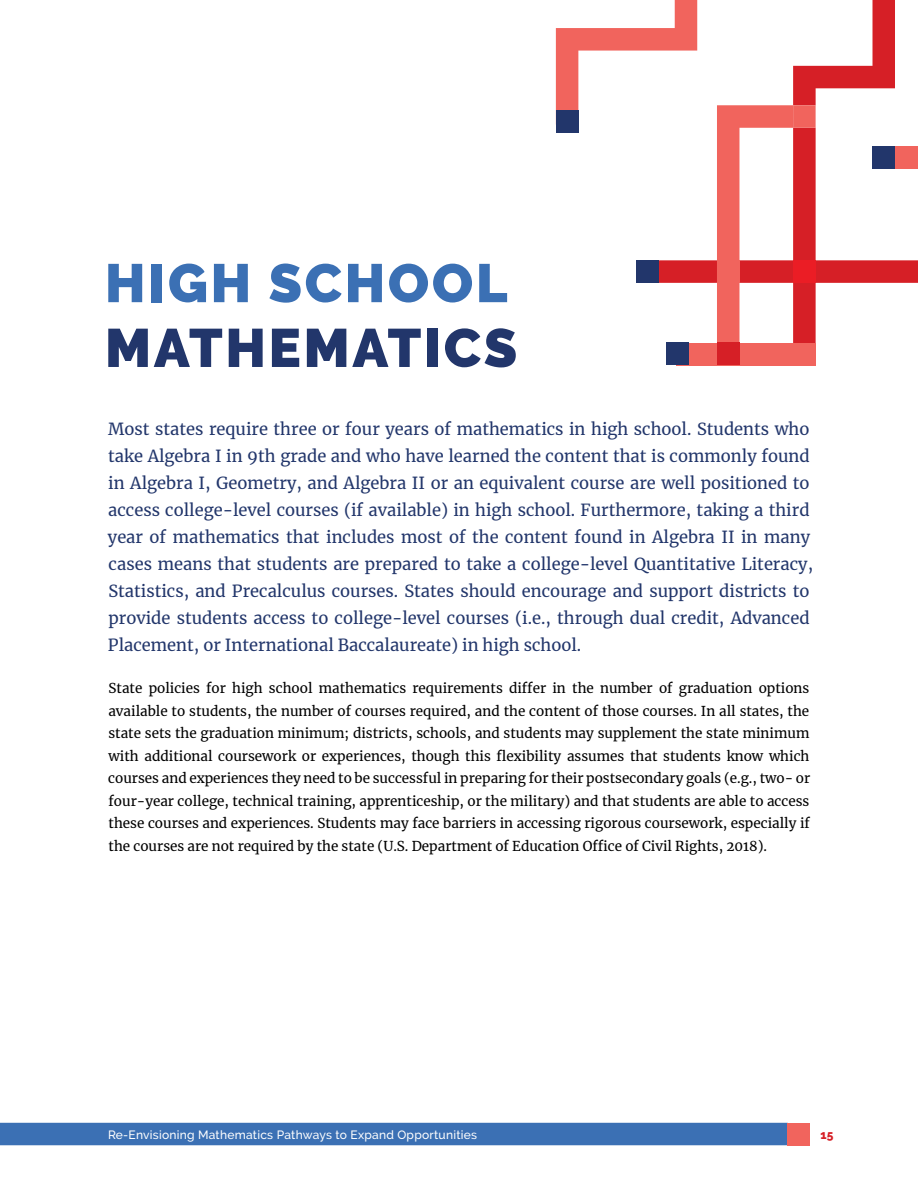
<style>
.page{position:relative;width:918px;height:1188px;background:#fff}
.page>*{position:absolute;margin:0;border:0;box-sizing:border-box;transform-origin:0 0}
.head_start{font:900 54px/64.8px "Raleway";letter-spacing:.05em;color:#22366b}
.intro_text{font:16.5px/27px "Merriweather";color:#22366b}
.body_text{font:13.5px/22.5px "Merriweather";color:#000;text-align:justify}
.t1{font:500 12px "Raleway";letter-spacing:.02em;color:#fff}
.t2{font:800 12px "Raleway";color:#d61f26}
.s1{color:#3b70b4}
</style>
<div class="page">
<div style="left:0;top:1123px;width:788px;height:22px;background:#3b70b4"></div>
<div style="left:788px;top:1123px;width:22px;height:22px;background:#f1645d"></div>
<svg style="left:556px;top:0;width:362px;height:343px"></svg>
<div style="left:556px;top:110px;width:22px;height:23px;background:#22366b"></div>
<div style="left:636px;top:260px;width:22px;height:23px;background:#22366b"></div>
<div style="left:873px;top:146px;width:22px;height:22px;background:#22366b"></div>
<div style="left:677px;top:343px;width:139px;height:22px;background:#f1645d"></div>
<div style="left:717px;top:343px;width:23px;height:22px;background:#d61f26"></div>
<div style="left:666px;top:343px;width:22px;height:22px;background:#22366b"></div>
<p class="head_start" style="left:105px;top:251px;width:414px"><span class="s1">HIGH SCHOOL<br></span>MATHEMATICS</p>
<p class="intro_text" style="left:108px;top:415px;width:707px">Most states require three or four years of mathematics in high school. Students who take Algebra I in 9th grade and who have learned the content that is commonly found in Algebra I, Geometry, and Algebra II or an equivalent course are well positioned to access college-level courses (if available) in high school. Furthermore, taking a third year of mathematics that includes most of the content found in Algebra II in many cases means that students are prepared to take a college-level Quantitative Literacy, Statistics, and Precalculus courses. States should encourage and support districts to provide students access to college-level courses (i.e., through dual credit, Advanced Placement, or International Baccalaureate) in high school.</p>
<p class="body_text" style="left:108px;top:677px;width:704px">State policies for high school mathematics requirements differ in the number of graduation options available to students, the number of courses required, and the content of those courses. In all states, the state sets the graduation minimum; districts, schools, and students may supplement the state minimum with additional coursework or experiences, though this flexibility assumes that students know which courses and experiences they need to be successful in preparing for their postsecondary goals (e.g., two- or four-year college, technical training, apprenticeship, or the military) and that students are able to access these courses and experiences. Students may face barriers in accessing rigorous coursework, especially if the courses are not required by the state (U.S. Department of Education Office of Civil Rights, 2018).</p>
<p class="t1" style="left:108px;top:1127px;width:371px">Re-Envisioning Mathematics Pathways to Expand Opportunities</p>
<p class="t2" style="left:820px;top:1128px;width:15px">15</p>
</div>
